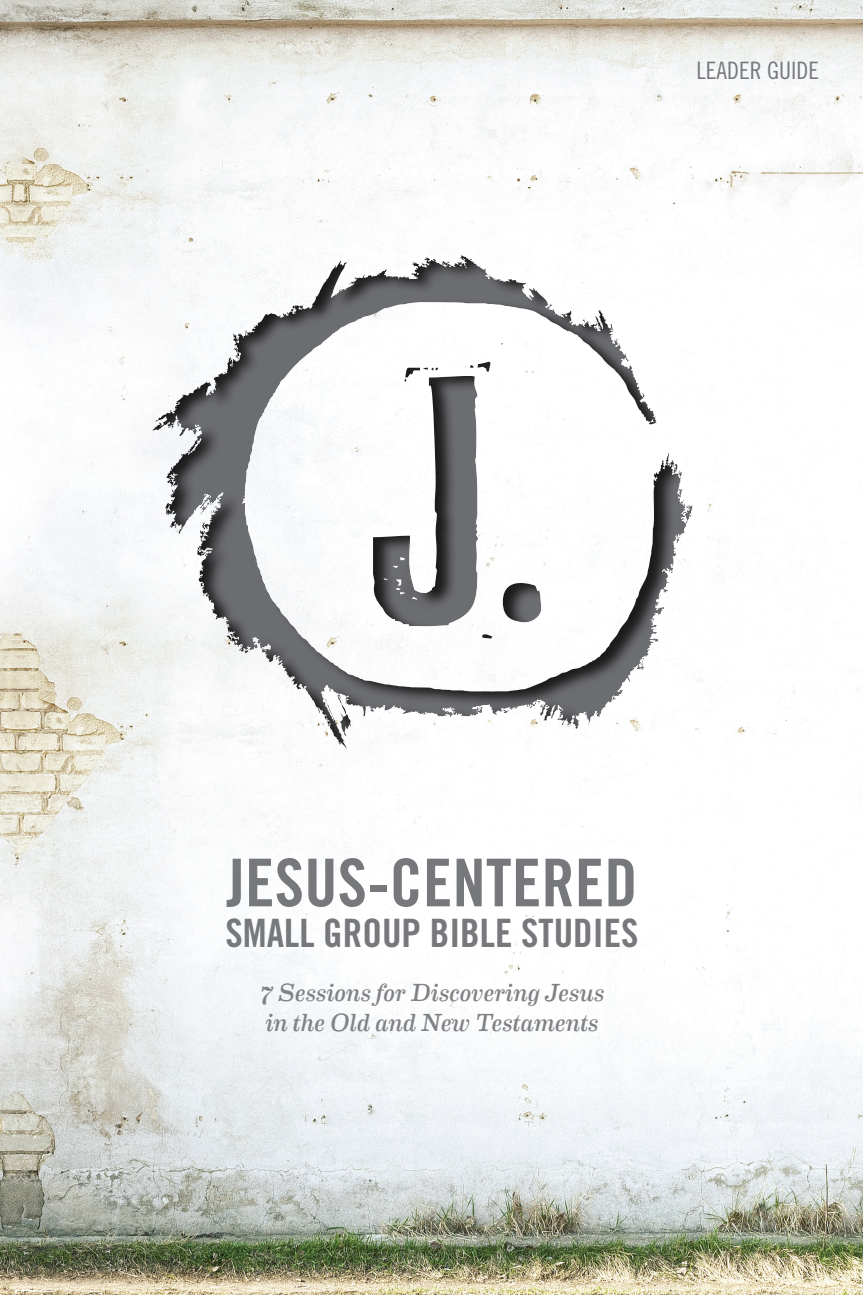
<style>
.page{position:relative;width:864px;height:1296px;background:#fff}
.page>*{position:absolute;margin:0;border:0;box-sizing:border-box;transform-origin:0 0}
.t1{font:66px "Trade Gothic LT Std Bd Cn 20";letter-spacing:.005em;color:#76787b}
.t2{font:39.2px "Trade Gothic LT Std Bd Cn 20";color:#76787b}
.t3{font:italic 25px/30.2px "Eames Century Modern";color:#808285}
.t4{font:24px "Trade Gothic LT Std Cn 18";color:#76787b}
</style>
<div class="page">
<img style="left:0;top:0;width:863px;height:1295px">
<div style="left:152px;top:255px;width:542px;height:494px;background:#231f20;opacity:.85"></div>
<p class="t4" style="left:696px;top:56px;width:124px">LEADER GUIDE</p>
<h1 class="t1" style="left:226px;top:843px;width:413px">JESUS-CENTERED</h1>
<h2 class="t2" style="left:225px;top:909px;width:415px">SMALL GROUP BIBLE STUDIES</h2>
<p class="t3" style="left:260px;top:975px;width:346px">7 Sessions for Discovering Jesus in the Old and New Testaments</p>
</div>
